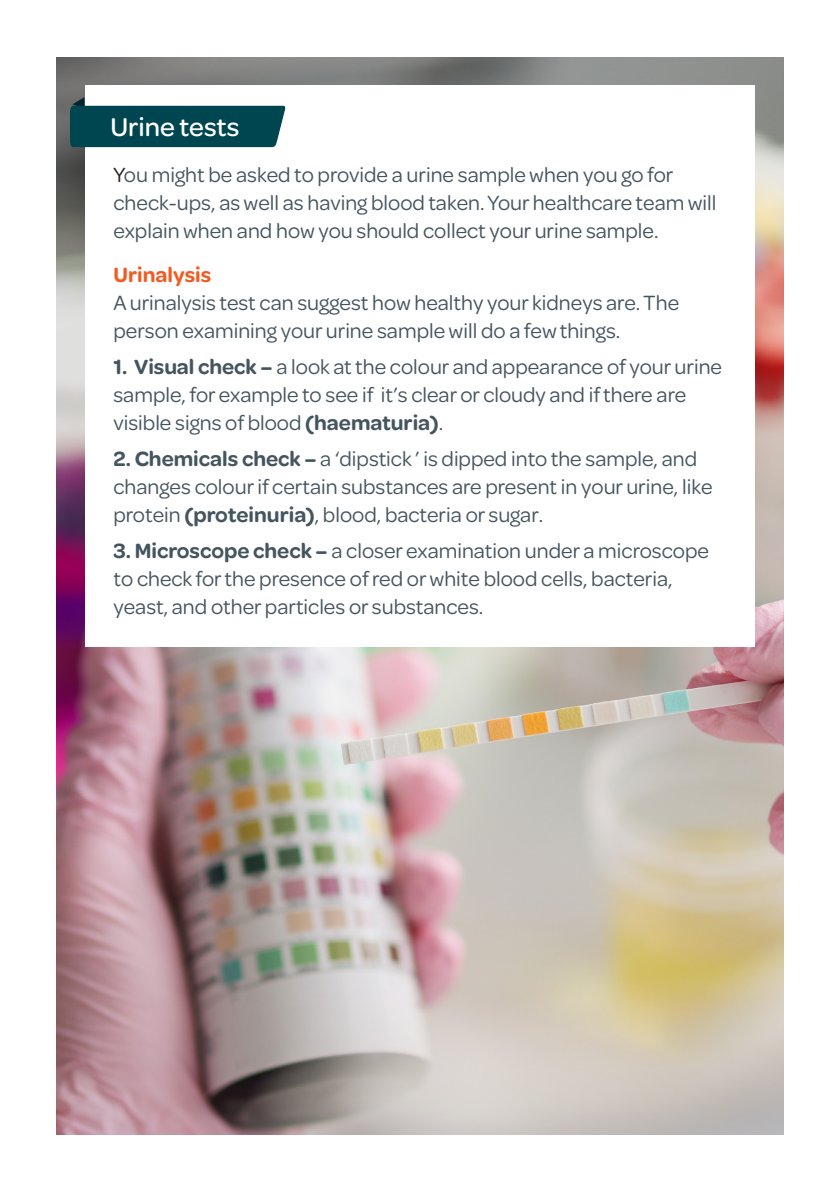
<style>
.page{position:relative;width:840px;height:1191px;background:#fff}
.page>*{position:absolute;margin:0;border:0;box-sizing:border-box;transform-origin:0 0}
.t1{font:500 27.4px "Omnes";color:#fff}
.t2{font:22px/28px "Omnes";color:#45555f}
.t3{font:600 22px "Omnes";color:#f25b21}
.s1{color:#231f20}
.s2{font-weight:600}
</style>
<div class="page">
<img style="left:57px;top:58px;width:725px;height:1076px">
<div style="left:85px;top:85px;width:669px;height:561px;background:#fff"></div>
<svg style="left:70px;top:97px;width:215px;height:50px"></svg>
<p class="t1" style="left:110px;top:108px;width:130px">Urine tests</p>
<p class="t2" style="left:113px;top:159px;width:604px"><span class="s1">Y</span>ou might be asked to provide a urine sample when you go for check-ups, as well as having blood taken. Your healthcare team will explain when and how you should collect your urine sample.</p>
<p class="t3" style="left:113px;top:259px;width:99px">Urinalysis</p>
<p class="t2" style="left:113px;top:287px;width:567px">A urinalysis test can suggest how healthy your kidneys are. The person examining your urine sample will do a few things.</p>
<p class="t2" style="left:113px;top:351px;width:609px"><span class="s2">1. Visual check –</span> a look at the colour and appearance of your urine sample, for example to see if it’s clear or cloudy and if there are visible signs of blood <span class="s2">(haematuria)</span>.</p>
<p class="t2" style="left:113px;top:443px;width:600px"><span class="s2">2. Chemicals check –</span> a ‘dipstick ’ is dipped into the sample, and changes colour if certain substances are present in your urine, like protein <span class="s2">(proteinuria)</span>, blood, bacteria or sugar.</p>
<p class="t2" style="left:113px;top:535px;width:596px"><span class="s2">3. Microscope check –</span> a closer examination under a microscope to check for the presence of red or white blood cells, bacteria, yeast, and other particles or substances.</p>
</div>
